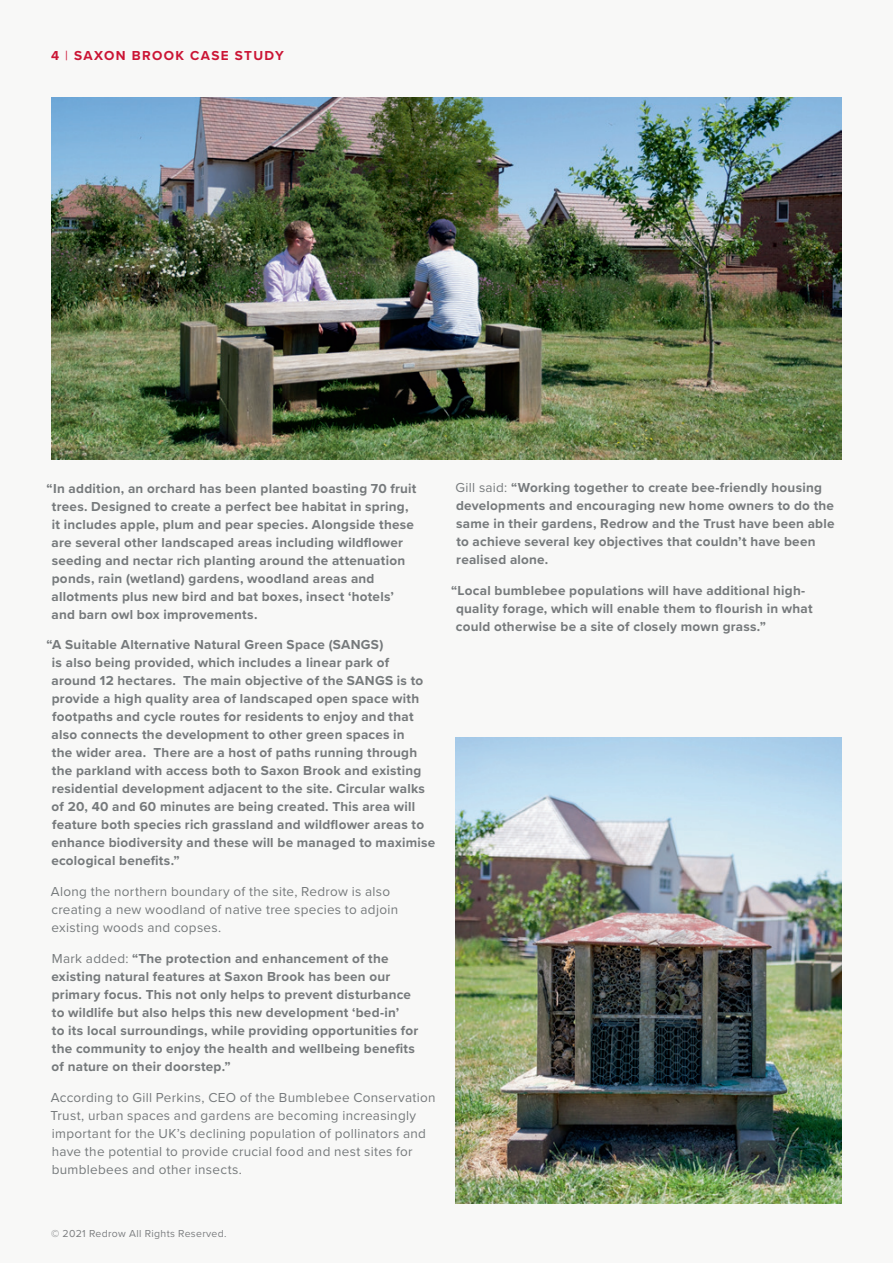
<style>
.page{position:relative;width:893px;height:1263px;background:#f8f8f7}
.page>*{position:absolute;margin:0;border:0;box-sizing:border-box;transform-origin:0 0}
.t1{font:700 13.5px/18px "Proxima Nova";letter-spacing:.02em;color:#767a7c}
.t2{font:13.5px/18px "Proxima Nova";letter-spacing:.02em;color:#767a7c}
.t3{font:700 13.5px "Proxima Nova";letter-spacing:.1em;color:#cb1535}
.t4{font:10.5px "Proxima Nova";letter-spacing:.03em;color:#7c7e80}
.s1{font-weight:400}
</style>
<div class="page">
<img style="left:51px;top:98px;width:791px;height:361px">
<img style="left:455px;top:738px;width:387px;height:465px">
<p class="t3" style="left:51px;top:45px;width:234px">4 <span class="s1">|</span> SAXON BROOK CASE STUDY</p>
<p class="t1" style="left:52px;top:479px;width:366px;text-indent:-5px">“In addition, an orchard has been planted boasting 70 fruit trees. Designed to create a perfect bee habitat in spring, it includes apple, plum and pear species. Alongside these are several other landscaped areas including wildflower seeding and nectar rich planting around the attenuation ponds, rain (wetland) gardens, woodland areas and allotments plus new bird and bat boxes, insect ‘hotels’ and barn owl box improvements.</p>
<p class="t1" style="left:51px;top:635px;width:385px;text-indent:-5px">“A Suitable Alternative Natural Green Space (SANGS)<br>is also being provided, which includes a linear park of around 12 hectares. The main objective of the SANGS is to provide a high quality area of landscaped open space with footpaths and cycle routes for residents to enjoy and that also connects the development to other green spaces in<br>the wider area. There are a host of paths running through the parkland with access both to Saxon Brook and existing residential development adjacent to the site. Circular walks of 20, 40 and 60 minutes are being created. This area will feature both species rich grassland and wildflower areas to enhance biodiversity and these will be managed to maximise ecological benefits.”</p>
<p class="t2" style="left:51px;top:882px;width:349px">Along the northern boundary of the site, Redrow is also creating a new woodland of native tree species to adjoin existing woods and copses.</p>
<p class="t1" style="left:51px;top:949px;width:368px"><span class="s1">Mark added:</span> “The protection and enhancement of the existing natural features at Saxon Brook has been our primary focus. This not only helps to prevent disturbance to wildlife but also helps this new development ‘bed-in’<br>to its local surroundings, while providing opportunities for the community to enjoy the health and wellbeing benefits of nature on their doorstep.”</p>
<p class="t2" style="left:50px;top:1087px;width:387px">According to Gill Perkins, CEO of the Bumblebee Conservation Trust, urban spaces and gardens are becoming increasingly important for the UK’s declining population of pollinators and have the potential to provide crucial food and nest sites for bumblebees and other insects.</p>
<p class="t1" style="left:456px;top:479px;width:381px"><span class="s1">Gill said:</span> “Working together to create bee-friendly housing developments and encouraging new home owners to do the same in their gardens, Redrow and the Trust have been able to achieve several key objectives that couldn’t have been realised alone.</p>
<p class="t1" style="left:456px;top:581px;width:358px;text-indent:-5px">“Local bumblebee populations will have additional high&shy;quality forage, which will enable them to flourish in what could otherwise be a site of closely mown grass.”</p>
<p class="t4" style="left:51px;top:1226px;width:177px">© 2021 Redrow All Rights Reserved.</p>
</div>
